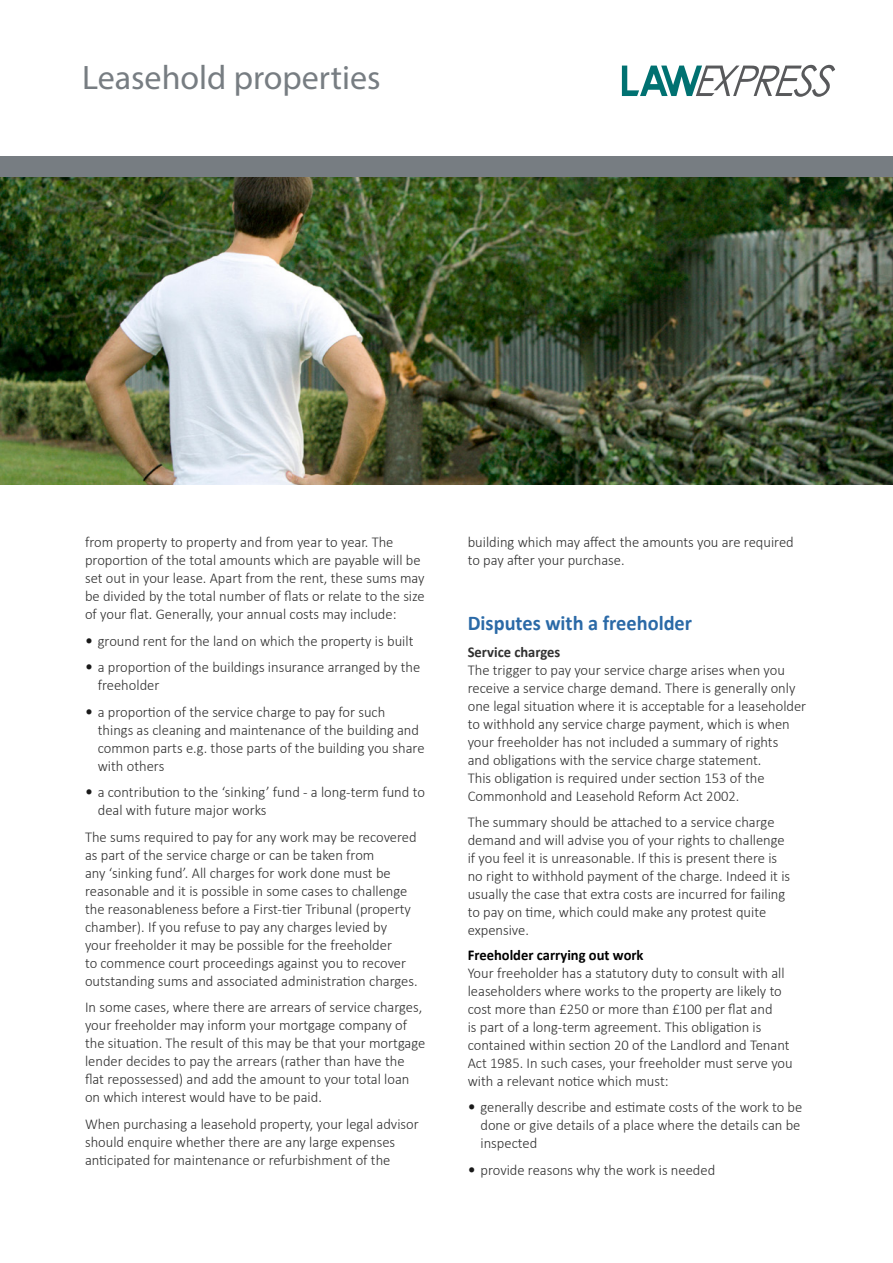
<style>
.page{position:relative;width:893px;height:1263px;background:#fff}
.page>*{position:absolute;margin:0;border:0;box-sizing:border-box;transform-origin:0 0}
.t1{font:34.05px "Myriad Pro";color:#777d82}
.t2{font:700 21px "Calibri";color:#2b6aa7}
.t3{font:300 15px/18px "Calibri";color:#303030}
.t4{font:700 15px "Calibri";color:#000}
.t5{font:700 15px "Calibri";color:#303030}
.s1{font-weight:400;font-size:16.5px;color:#191919}
</style>
<div class="page">
<svg style="left:622px;top:65px;width:213px;height:32px"></svg>
<div style="left:0;top:156px;width:893px;height:23px;background:#777d82"></div>
<img style="left:0;top:178px;width:893px;height:307px">
<h1 class="t1" style="left:82px;top:57px;width:300px">Leasehold properties</h1>
<p class="t3" style="left:85px;top:532px;width:341px">from property to property and from year to year. The proportion of the total amounts which are payable will be set out in your lease. Apart from the rent, these sums may be divided by the total number of flats or relate to the size of your flat. Generally, your annual costs may include:</p>
<p class="t3" style="left:85px;top:631px;width:330px"><span class="s1">•</span> ground rent for the land on which the property is built</p>
<p class="t3" style="left:98px;top:657px;width:324px;text-indent:-13px"><span class="s1">•</span> a proportion of the buildings insurance arranged by the freeholder</p>
<p class="t3" style="left:98px;top:702px;width:328px;text-indent:-13px"><span class="s1">•</span> a proportion of the service charge to pay for such things as cleaning and maintenance of the building and common parts e.g. those parts of the building you share with others</p>
<p class="t3" style="left:98px;top:782px;width:329px;text-indent:-13px"><span class="s1">•</span> a contribution to the ‘sinking’ fund - a long-term fund to deal with future major works</p>
<p class="t3" style="left:85px;top:827px;width:334px">The sums required to pay for any work may be recovered as part of the service charge or can be taken from<br>any ‘sinking fund’. All charges for work done must be reasonable and it is possible in some cases to challenge the reasonableness before a First-tier Tribunal (property chamber). If you refuse to pay any charges levied by<br>your freeholder it may be possible for the freeholder<br>to commence court proceedings against you to recover outstanding sums and associated administration charges.</p>
<p class="t3" style="left:85px;top:997px;width:342px">In some cases, where there are arrears of service charges, your freeholder may inform your mortgage company of the situation. The result of this may be that your mortgage lender decides to pay the arrears (rather than have the flat repossessed) and add the amount to your total loan on which interest would have to be paid.</p>
<p class="t3" style="left:85px;top:1114px;width:335px">When purchasing a leasehold property, your legal advisor should enquire whether there are any large expenses anticipated for maintenance or refurbishment of the</p>
<p class="t3" style="left:468px;top:532px;width:328px">building which may affect the amounts you are required to pay after your purchase.</p>
<h2 class="t2" style="left:468px;top:610px;width:226px">Disputes with a freeholder</h2>
<p class="t5" style="left:468px;top:642px;width:94px">Service charges</p>
<p class="t3" style="left:468px;top:660px;width:340px">The trigger to pay your service charge arises when you receive a service charge demand. There is generally only one legal situation where it is acceptable for a leaseholder to withhold any service charge payment, which is when your freeholder has not included a summary of rights<br>and obligations with the service charge statement.<br>This obligation is required under section 153 of the Commonhold and Leasehold Reform Act 2002.</p>
<p class="t3" style="left:468px;top:812px;width:324px">The summary should be attached to a service charge demand and will advise you of your rights to challenge if you feel it is unreasonable. If this is present there is no right to withhold payment of the charge. Indeed it is usually the case that extra costs are incurred for failing to pay on time, which could make any protest quite expensive.</p>
<p class="t4" style="left:468px;top:945px;width:177px">Freeholder carrying out work</p>
<p class="t3" style="left:468px;top:963px;width:326px">Your freeholder has a statutory duty to consult with all leaseholders where works to the property are likely to cost more than £250 or more than £100 per flat and<br>is part of a long-term agreement. This obligation is contained within section 20 of the Landlord and Tenant Act 1985. In such cases, your freeholder must serve you with a relevant notice which must:</p>
<p class="t3" style="left:480px;top:1098px;width:323px;text-indent:-13px"><span class="s1">•</span> generally describe and estimate costs of the work to be done or give details of a place where the details can be inspected</p>
<p class="t3" style="left:468px;top:1160px;width:249px"><span class="s1">•</span> provide reasons why the work is needed</p>
</div>
